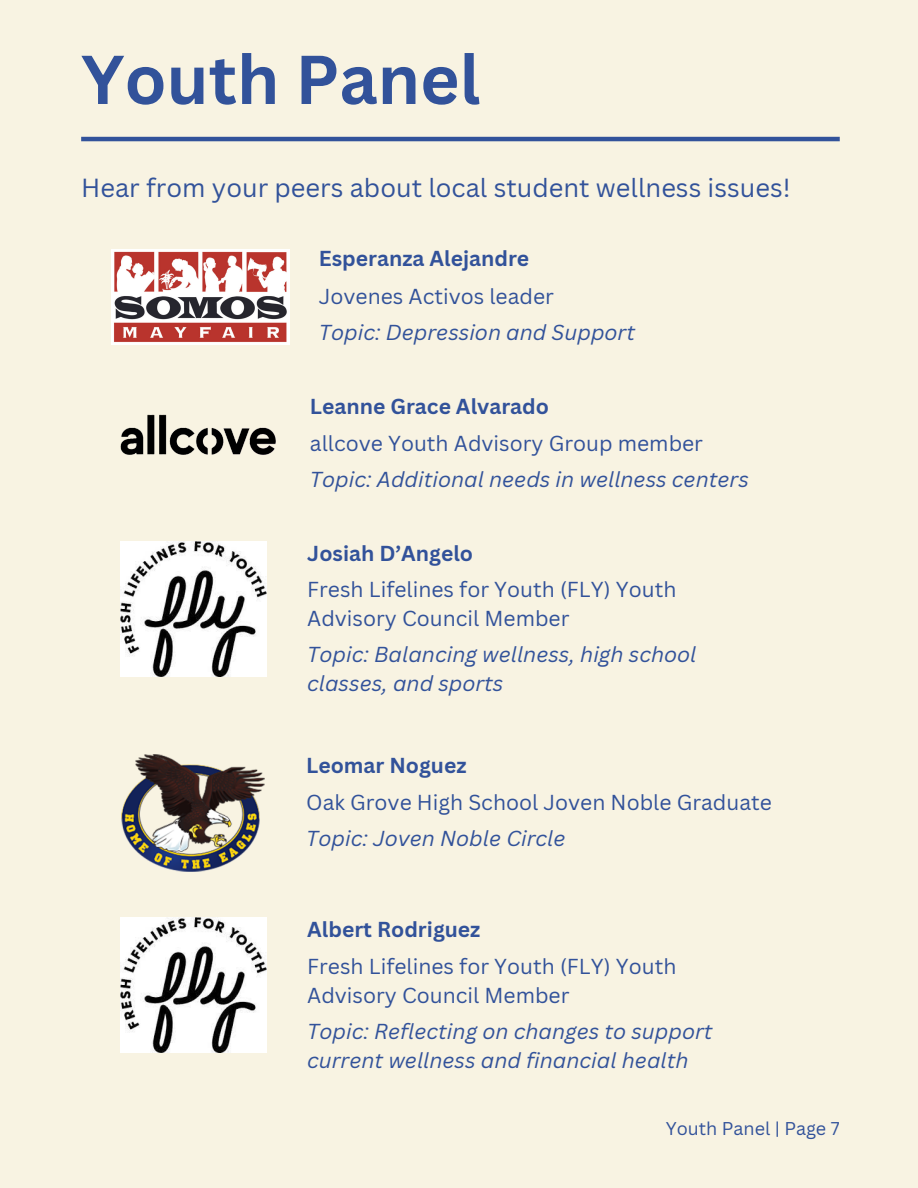
<style>
.page{position:relative;width:918px;height:1188px;background:#f8f3e2}
.page>*{position:absolute;margin:0;border:0;box-sizing:border-box;transform-origin:0 0}
.t1{font:700 67.5px "Canva Sans";color:#32529a}
.t2{font:25.5px "Canva Sans";color:#32529a}
.t3{font:italic 21.15px/28.7px "Canva Sans";color:#32529a}
.t4{font:21.15px/28.7px "Canva Sans";color:#32529a}
.t5{font:700 21.15px "Canva Sans";color:#32529a}
.t6{font:18px "Canva Sans";color:#32529a}
</style>
<div class="page">
<hr style="left:81px;top:137px;width:759px;height:4px;background:#32529a">
<img style="left:120px;top:541px;width:147px;height:136px">
<img style="left:121px;top:754px;width:144px;height:118px">
<img style="left:120px;top:917px;width:147px;height:136px">
<img style="left:120px;top:414px;width:156px;height:41px">
<img style="left:111px;top:249px;width:178px;height:95px">
<h1 class="t1" style="left:81px;top:32px;width:401px">Youth Panel</h1>
<p class="t2" style="left:81px;top:169px;width:711px">Hear from your peers about local student wellness issues!</p>
<p class="t5" style="left:319px;top:244px;width:212px">Esperanza Alejandre</p>
<p class="t4" style="left:319px;top:281px;width:237px">Jovenes Activos leader</p>
<p class="t3" style="left:319px;top:317px;width:318px">Topic: Depression and Support</p>
<p class="t5" style="left:310px;top:391px;width:241px">Leanne Grace Alvarado</p>
<p class="t4" style="left:310px;top:428px;width:395px">allcove Youth Advisory Group member</p>
<p class="t3" style="left:310px;top:465px;width:440px">Topic: Additional needs in wellness centers</p>
<p class="t5" style="left:307px;top:538px;width:167px">Josiah D’Angelo</p>
<p class="t4" style="left:307px;top:575px;width:371px">Fresh Lifelines for Youth (FLY) Youth<br>Advisory Council Member</p>
<p class="t3" style="left:307px;top:640px;width:391px">Topic: Balancing wellness, high school classes, and sports</p>
<p class="t5" style="left:306px;top:751px;width:162px">Leomar Noguez</p>
<p class="t4" style="left:306px;top:787px;width:467px">Oak Grove High School Joven Noble Graduate</p>
<p class="t3" style="left:306px;top:823px;width:261px">Topic: Joven Noble Circle</p>
<p class="t5" style="left:307px;top:915px;width:175px">Albert Rodriguez</p>
<p class="t4" style="left:307px;top:952px;width:371px">Fresh Lifelines for Youth (FLY) Youth<br>Advisory Council Member</p>
<p class="t3" style="left:307px;top:1017px;width:407px">Topic: Reflecting on changes to support current wellness and financial health</p>
<p class="t6" style="left:666px;top:1116px;width:175px">Youth Panel | Page 7</p>
</div>
